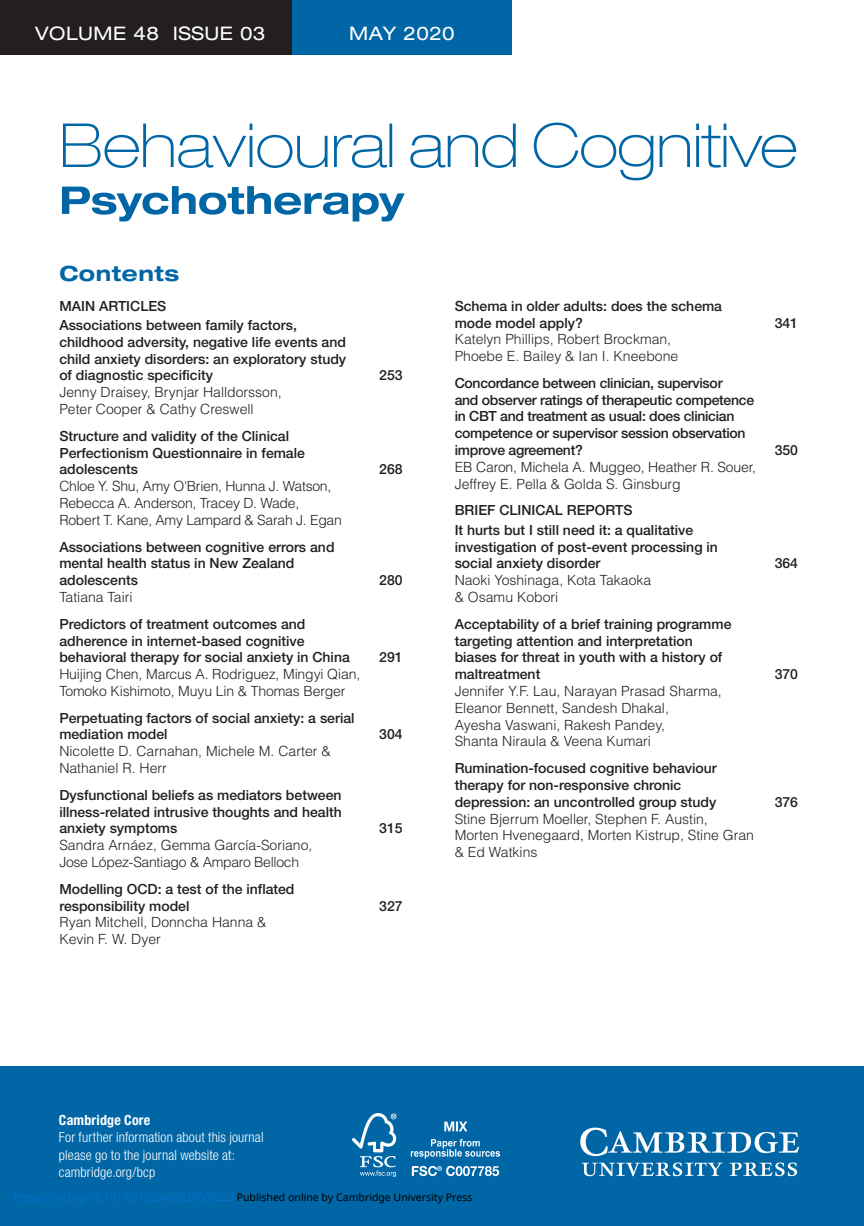
<style>
.page{position:relative;width:864px;height:1226px;background:#fff}
.page>*{position:absolute;margin:0;border:0;box-sizing:border-box;transform-origin:0 0}
.t1{font:700 expanded 21px "Helvetica Neue";letter-spacing:.025em;color:#0066a5}
.t2{font:expanded 18.72px "Helvetica Neue";letter-spacing:.025em;color:#fff}
.t3{font:500 14px/16.8px "Helvetica Neue";color:#231f20}
.t4{font:300 14px/16.8px "Helvetica LT Std";color:#231f20}
.t5{font:500 14px/16.8px "Helvetica Neue";letter-spacing:-.02em;color:#231f20}
.t6{font:300 14px/16.8px "Helvetica LT Std";letter-spacing:-.02em;color:#231f20}
.t7{font:300 condensed 14px/17.5px "Helvetica Neue";letter-spacing:.01em;color:#fff}
.t8{font:500 14px "Helvetica Neue LT Std";color:#231f20}
.t9{font:700 condensed 14px "Helvetica Neue";letter-spacing:.015em;color:#fff}
.t10{font:10.5px "Noto Sans";color:#0172cf}
.s1{color:#000}
</style>
<div class="page">
<div style="left:0;top:1066px;width:863px;height:159px;background:#0066a5"></div>
<hr style="left:863px;top:0;width:1px;height:1225px;background:#0066a5">
<div style="left:0;top:0;width:292px;height:55px;background:#231f20"></div>
<div style="left:292px;top:0;width:219px;height:55px;background:#0066a5"></div>
<svg style="left:62px;top:186px;width:342px;height:35px"></svg>
<svg style="left:63px;top:123px;width:733px;height:57px"></svg>
<svg style="left:580px;top:1127px;width:218px;height:28px"></svg>
<svg style="left:581px;top:1162px;width:141px;height:14px"></svg>
<svg style="left:729px;top:1162px;width:67px;height:13px"></svg>
<img style="left:352px;top:1113px;width:147px;height:63px">
<h2 class="t2" style="left:35px;top:22px;width:232px">VOLUME 48 ISSUE 03</h2>
<h2 class="t2" style="left:349px;top:22px;width:107px">MAY 2020</h2>
<h1 class="t1" style="left:59px;top:260px;width:121px">Contents</h1>
<p class="t3" style="left:59px;top:296px;width:239px;line-height:19.2px">MAIN ARTICLES<br>Associations between family factors,</p>
<p class="t3" style="left:59px;top:333px;width:288px;text-align:justify">childhood adversity, negative life events and child anxiety disorders: an exploratory study of diagnostic specificity</p>
<p class="t4" style="left:59px;top:383px;width:224px">Jenny Draisey, Brynjar Halldorsson,<br>Peter Cooper &amp; Cathy Creswell</p>
<p class="t3" style="left:59px;top:427px;width:247px">Structure and validity of the Clinical<br>Perfectionism Questionnaire in female adolescents</p>
<p class="t6" style="left:59px;top:477px;width:284px">Chloe Y. Shu, Amy O'Brien, Hunna J. Watson,<br>Rebecca A. Anderson, Tracey D. Wade,<br>Robert T. Kane, Amy Lampard &amp; Sarah J. Egan</p>
<p class="t3" style="left:59px;top:538px;width:276px">Associations between cognitive errors and mental health status in New Zealand adolescents</p>
<p class="t4" style="left:59px;top:588px;width:75px">Tatiana Tairi</p>
<p class="t3" style="left:59px;top:615px;width:292px">Predictors of treatment outcomes and adherence in internet-based cognitive behavioral therapy for social anxiety in China</p>
<p class="t4" style="left:59px;top:665px;width:302px">Huijing Chen, Marcus A. Rodriguez, Mingyi Qian,<br>Tomoko Kishimoto, Muyu Lin &amp; Thomas Berger</p>
<p class="t3" style="left:59px;top:709px;width:296px">Perpetuating factors of social anxiety: a serial mediation model</p>
<p class="t4" style="left:59px;top:742px;width:273px">Nicolette D. Carnahan, Michele M. Carter &amp;<br>Nathaniel R. Herr</p>
<p class="t3" style="left:59px;top:786px;width:284px;text-align:justify">Dysfunctional beliefs as mediators between illness-related intrusive thoughts and health anxiety symptoms</p>
<p class="t6" style="left:59px;top:836px;width:254px">Sandra Arnáez, Gemma García-Soriano,<br>Jose López-Santiago &amp; Amparo Belloch</p>
<p class="t3" style="left:59px;top:880px;width:236px">Modelling OCD: a test of the inflated responsibility model</p>
<p class="t4" style="left:59px;top:913px;width:208px">Ryan Mitchell, Donncha Hanna &amp;<br>Kevin F. W. Dyer</p>
<p class="t8" style="left:379px;top:367px;width:25px">253</p>
<p class="t8" style="left:379px;top:461px;width:25px">268</p>
<p class="t8" style="left:379px;top:571px;width:25px">280</p>
<p class="t8" style="left:379px;top:649px;width:25px">291</p>
<p class="t8" style="left:379px;top:726px;width:25px">304</p>
<p class="t8" style="left:379px;top:820px;width:25px">315</p>
<p class="t8" style="left:379px;top:897px;width:25px">327</p>
<p class="t3" style="left:454px;top:297px;width:269px">Schema in older adults: does the schema mode model apply?</p>
<p class="t4" style="left:454px;top:331px;width:225px">Katelyn Phillips, Robert Brockman,<br>Phoebe E. Bailey &amp; Ian I. Kneebone</p>
<p class="t5" style="left:454px;top:374px;width:301px">Concordance between clinician, supervisor<br>and observer ratings of therapeutic competence in CBT and treatment as usual: does clinician competence or supervisor session observation improve agreement?</p>
<p class="t4" style="left:454px;top:458px;width:303px">EB Caron, Michela A. Muggeo, Heather R. Souer,<br>Jeffrey E. Pella &amp; Golda S. Ginsburg</p>
<p class="t3" style="left:454px;top:500px;width:240px;line-height:19.2px">BRIEF CLINICAL REPORTS<br>It hurts but I still need it: a qualitative</p>
<p class="t3" style="left:454px;top:538px;width:265px">investigation of post-event processing in social anxiety disorder</p>
<p class="t4" style="left:454px;top:571px;width:198px">Naoki Yoshinaga, Kota Takaoka &amp; Osamu Kobori</p>
<p class="t3" style="left:454px;top:615px;width:278px">Acceptability of a brief training programme targeting attention and interpretation biases for threat in youth with a history of maltreatment</p>
<p class="t4" style="left:454px;top:682px;width:268px">Jennifer Y.F. Lau, Narayan Prasad Sharma, Eleanor Bennett, Sandesh Dhakal,<br>Ayesha Vaswani, Rakesh Pandey,<br>Shanta Niraula &amp; Veena Kumari</p>
<p class="t3" style="left:454px;top:759px;width:263px">Rumination-focused cognitive behaviour therapy for non-responsive chronic depression: an uncontrolled group study</p>
<p class="t4" style="left:454px;top:810px;width:301px">Stine Bjerrum Moeller, Stephen F. Austin,<br>Morten Hvenegaard, Morten Kistrup, Stine Gran &amp; Ed Watkins</p>
<p class="t8" style="left:774px;top:314px;width:25px">341</p>
<p class="t8" style="left:774px;top:442px;width:25px">350</p>
<p class="t8" style="left:774px;top:555px;width:25px">364</p>
<p class="t8" style="left:774px;top:665px;width:25px">370</p>
<p class="t3" style="left:774px;top:793px;width:25px">376</p>
<p class="t9" style="left:59px;top:1111px;width:93px">Cambridge Core</p>
<p class="t7" style="left:59px;top:1128px;width:206px">For further information about this journal please go to the journal website at: cambridge.org/bcp</p>
<p class="t10" style="left:14px;top:1189px;width:460px">https://doi.org/10.1017/S1352465820000223 <span class="s1">Published online by Cambridge University Press</span></p>
</div>
